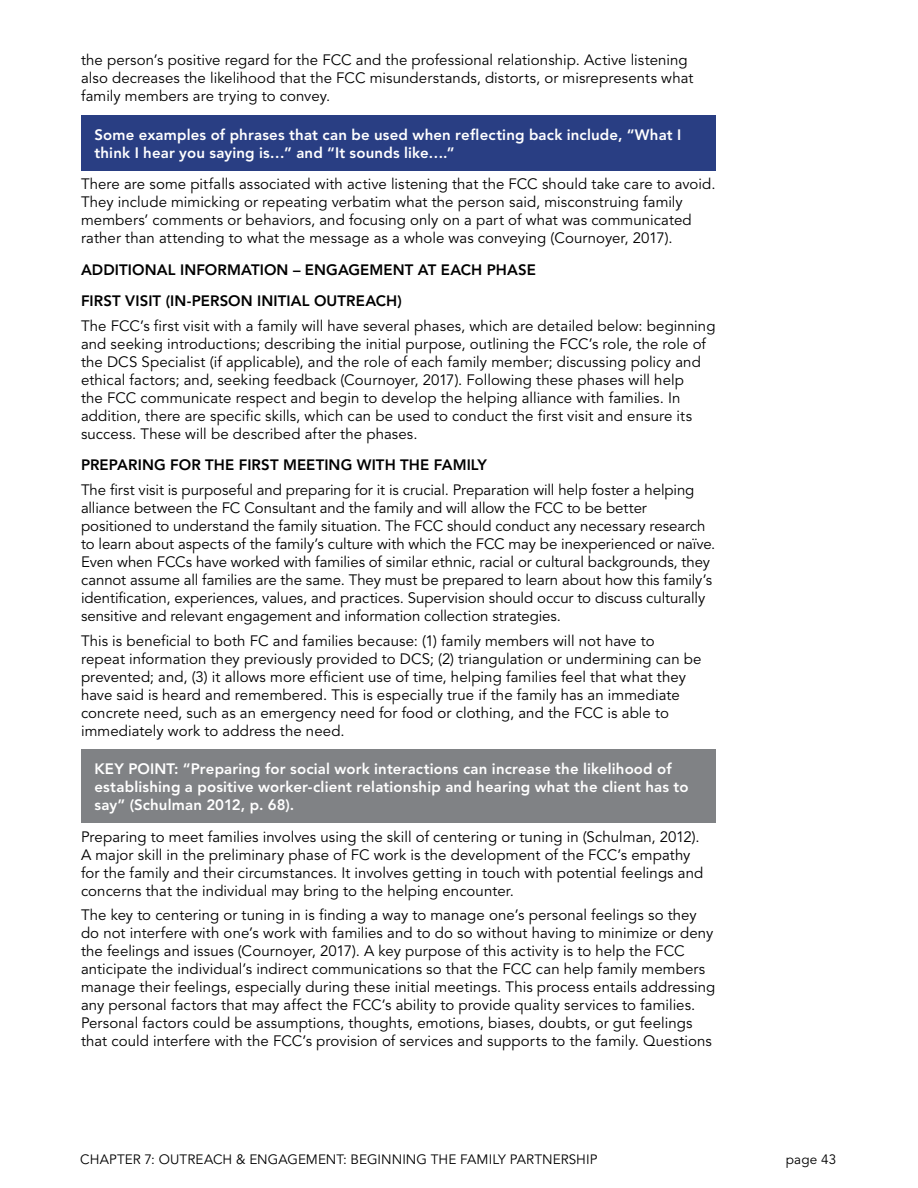
<style>
.page{position:relative;width:918px;height:1188px;background:#fff}
.page>*{position:absolute;margin:0;border:0;box-sizing:border-box;transform-origin:0 0}
.Body_copy{font:15px/18px "Avenir";letter-spacing:.005em;color:#000}
.Pull_out_quote_key_p{font:800 15px/18px "Avenir";letter-spacing:.01em;color:#fff}
.Subhead{font:800 15px "Avenir";letter-spacing:.005em;color:#000}
.Pull_out_quote_insid{font:800 15px/18px "Avenir";letter-spacing:.01em;color:#fff}
.t1{font:13.5px "Avenir";letter-spacing:.005em;color:#000}
</style>
<div class="page">
<div style="left:81px;top:115px;width:635px;height:55px;background:#293e83"></div>
<div style="left:81px;top:749px;width:635px;height:74px;background:#808285"></div>
<p class="Body_copy" style="left:81px;top:52px;width:614px">the person’s positive regard for the FCC and the professional relationship. Active listening also decreases the likelihood that the FCC misunderstands, distorts, or misrepresents what family members are trying to convey.</p>
<p class="Pull_out_quote_insid" style="left:94px;top:126px;width:588px">Some examples of phrases that can be used when reflecting back include, “What I think I hear you saying is…” and “It sounds like….”</p>
<p class="Body_copy" style="left:81px;top:175px;width:636px">There are some pitfalls associated with active listening that the FCC should take care to avoid.<br>They include mimicking or repeating verbatim what the person said, misconstruing family members’ comments or behaviors, and focusing only on a part of what was communicated rather than attending to what the message as a whole was conveying (Cournoyer, 2017).</p>
<p class="Subhead" style="left:81px;top:261px;width:457px">ADDITIONAL INFORMATION – ENGAGEMENT AT EACH PHASE</p>
<p class="Subhead" style="left:81px;top:292px;width:322px">FIRST VISIT (IN-PERSON INITIAL OUTREACH)</p>
<p class="Body_copy" style="left:81px;top:317px;width:636px">The FCC’s first visit with a family will have several phases, which are detailed below: beginning and seeking introductions; describing the initial purpose, outlining the FCC’s role, the role of the DCS Specialist (if applicable), and the role of each family member; discussing policy and ethical factors; and, seeking feedback (Cournoyer, 2017). Following these phases will help<br>the FCC communicate respect and begin to develop the helping alliance with families. In addition, there are specific skills, which can be used to conduct the first visit and ensure its success. These will be described after the phases.</p>
<p class="Subhead" style="left:81px;top:456px;width:407px">PREPARING FOR THE FIRST MEETING WITH THE FAMILY</p>
<p class="Body_copy" style="left:81px;top:481px;width:636px">The first visit is purposeful and preparing for it is crucial. Preparation will help foster a helping alliance between the FC Consultant and the family and will allow the FCC to be better positioned to understand the family situation. The FCC should conduct any necessary research to learn about aspects of the family’s culture with which the FCC may be inexperienced or naïve.<br>Even when FCCs have worked with families of similar ethnic, racial or cultural backgrounds, they cannot assume all families are the same. They must be prepared to learn about how this family’s identification, experiences, values, and practices. Supervision should occur to discuss culturally sensitive and relevant engagement and information collection strategies.</p>
<p class="Body_copy" style="left:81px;top:632px;width:622px">This is beneficial to both FC and families because: (1) family members will not have to repeat information they previously provided to DCS; (2) triangulation or undermining can be prevented; and, (3) it allows more efficient use of time, helping families feel that what they have said is heard and remembered. This is especially true if the family has an immediate concrete need, such as an emergency need for food or clothing, and the FCC is able to immediately work to address the need.</p>
<p class="Pull_out_quote_key_p" style="left:94px;top:760px;width:596px">KEY POINT: “Preparing for social work interactions can increase the likelihood of establishing a positive worker-client relationship and hearing what the client has to say” (Schulman 2012, p. 68).</p>
<p class="Body_copy" style="left:81px;top:828px;width:624px">Preparing to meet families involves using the skill of centering or tuning in (Schulman, 2012).<br>A major skill in the preliminary phase of FC work is the development of the FCC’s empathy for the family and their circumstances. It involves getting in touch with potential feelings and concerns that the individual may bring to the helping encounter.</p>
<p class="Body_copy" style="left:81px;top:907px;width:636px">The key to centering or tuning in is finding a way to manage one’s personal feelings so they do not interfere with one’s work with families and to do so without having to minimize or deny the feelings and issues (Cournoyer, 2017). A key purpose of this activity is to help the FCC anticipate the individual’s indirect communications so that the FCC can help family members manage their feelings, especially during these initial meetings. This process entails addressing any personal factors that may affect the FCC’s ability to provide quality services to families.<br>Personal factors could be assumptions, thoughts, emotions, biases, doubts, or gut feelings that could interfere with the FCC’s provision of services and supports to the family. Questions</p>
<p class="t1" style="left:80px;top:1152px;width:519px">CHAPTER 7: OUTREACH &amp; ENGAGEMENT: BEGINNING THE FAMILY PARTNERSHIP</p>
<p class="t1" style="left:786px;top:1152px;width:52px">page 43</p>
</div>
